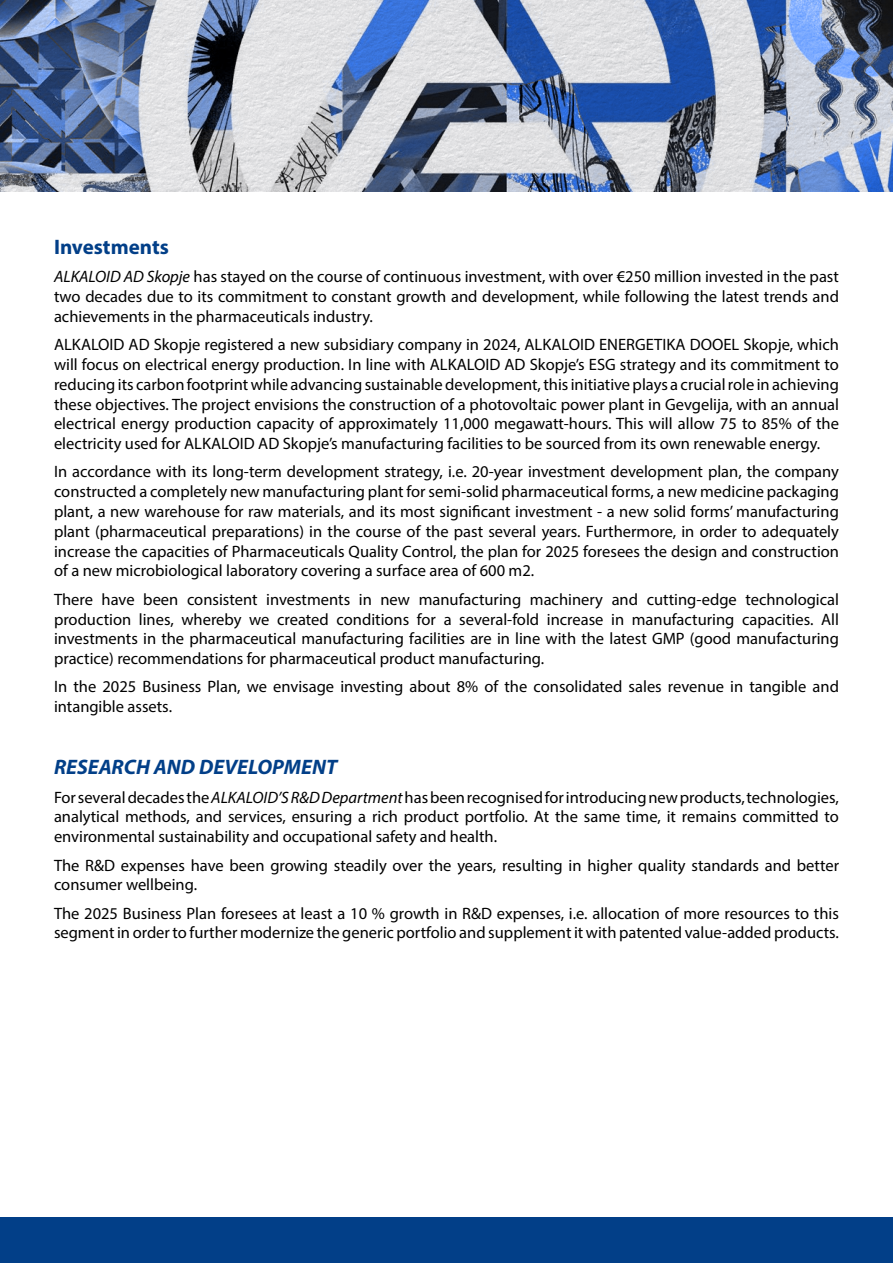
<style>
.page{position:relative;width:893px;height:1263px;background:#fff}
.page>*{position:absolute;margin:0;border:0;box-sizing:border-box;transform-origin:0 0}
.t1{font:italic 700 21px "Myriad Pro";color:#023f88}
.t2{font:700 21px "Myriad Pro";color:#023f88}
.t3{font:16.5px/19.8px "Myriad Pro";color:#000;text-align:justify}
.s1{font-style:italic}
</style>
<div class="page">
<div style="left:0;top:1217px;width:893px;height:46px;background:#023f88"></div>
<img style="left:0;top:0;width:893px;height:191px">
<p class="t2" style="left:54px;top:233px;width:116px">Investments</p>
<p class="t3" style="left:54px;top:266px;width:786px"><span class="s1">ALKALOID AD Skopje</span> has stayed on the course of continuous investment, with over €250 million invested in the past two decades due to its commitment to constant growth and development, while following the latest trends and achievements in the pharmaceuticals industry.</p>
<p class="t3" style="left:54px;top:334px;width:786px">ALKALOID AD Skopje registered a new subsidiary company in 2024, ALKALOID ENERGETIKA DOOEL Skopje, which will focus on electrical energy production. In line with ALKALOID AD Skopje’s ESG strategy and its commitment to reducing its carbon footprint while advancing sustainable development, this initiative plays a crucial role in achieving these objectives. The project envisions the construction of a photovoltaic power plant in Gevgelija, with an annual electrical energy production capacity of approximately 11,000 megawatt-hours. This will allow 75 to 85% of the electricity used for ALKALOID AD Skopje’s manufacturing facilities to be sourced from its own renewable energy.</p>
<p class="t3" style="left:54px;top:462px;width:787px">In accordance with its long-term development strategy, i.e. 20-year investment development plan, the company constructed a completely new manufacturing plant for semi-solid pharmaceutical forms, a new medicine packaging plant, a new warehouse for raw materials, and its most significant investment - a new solid forms’ manufacturing plant (pharmaceutical preparations) in the course of the past several years. Furthermore, in order to adequately increase the capacities of Pharmaceuticals Quality Control, the plan for 2025 foresees the design and construction of a new microbiological laboratory covering a surface area of 600 m2.</p>
<p class="t3" style="left:54px;top:589px;width:786px">There have been consistent investments in new manufacturing machinery and cutting-edge technological production lines, whereby we created conditions for a several-fold increase in manufacturing capacities. All investments in the pharmaceutical manufacturing facilities are in line with the latest GMP (good manufacturing practice) recommendations for pharmaceutical product manufacturing.</p>
<p class="t3" style="left:54px;top:677px;width:786px">In the 2025 Business Plan, we envisage investing about 8% of the consolidated sales revenue in tangible and intangible assets.</p>
<p class="t1" style="left:54px;top:753px;width:285px">RESEARCH AND DEVELOPMENT</p>
<p class="t3" style="left:54px;top:787px;width:786px">For several decades the <span class="s1">ALKALOID’SR&amp;D Department</span> has been recognised for introducing new products, technologies, analytical methods, and services, ensuring a rich product portfolio. At the same time, it remains committed to environmental sustainability and occupational safety and health.</p>
<p class="t3" style="left:54px;top:855px;width:787px">The R&amp;D expenses have been growing steadily over the years, resulting in higher quality standards and better consumer wellbeing.</p>
<p class="t3" style="left:54px;top:903px;width:786px">The 2025 Business Plan foresees at least a 10 % growth in R&amp;D expenses, i.e. allocation of more resources to this segment in order to further modernize the generic portfolio and supplement it with patented value-added products.</p>
</div>
